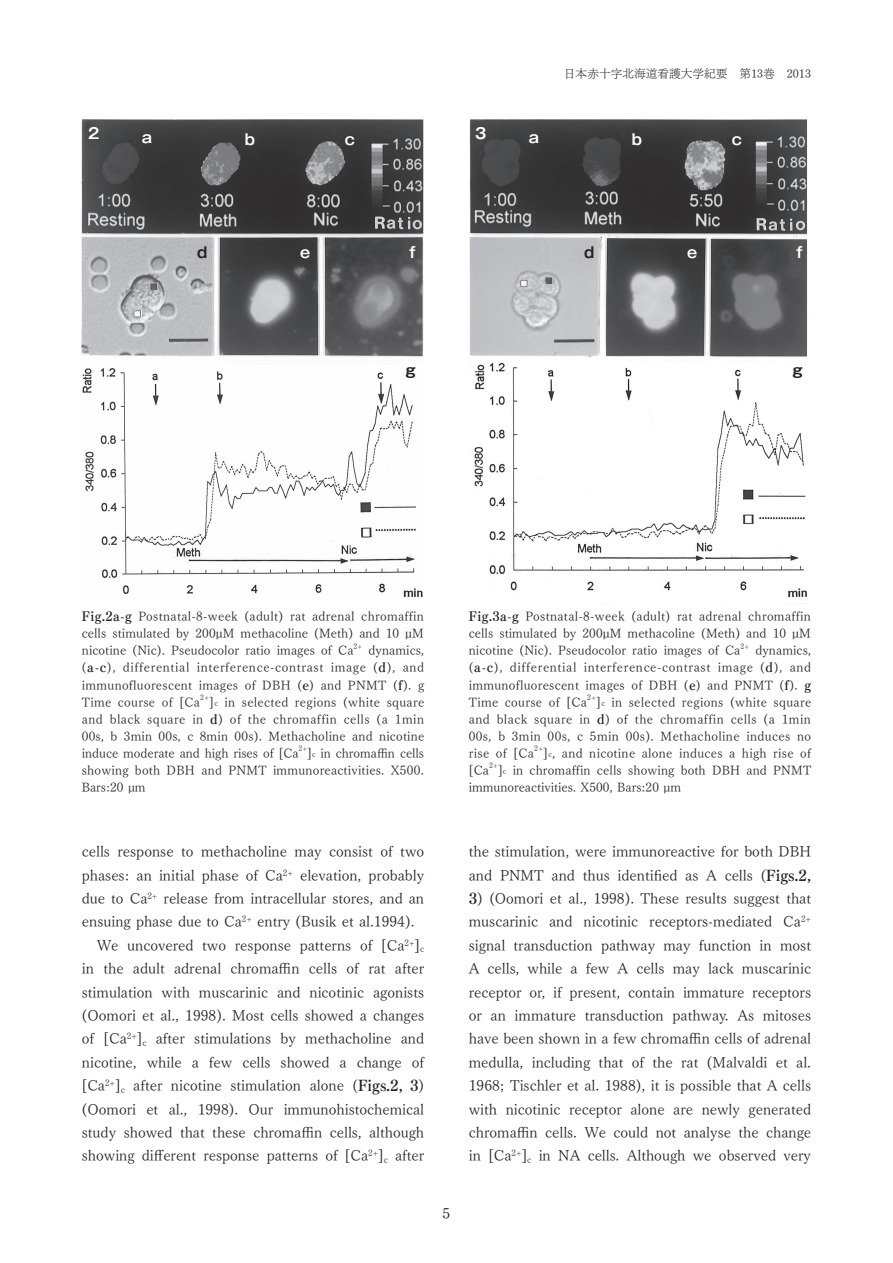
<style>
.page{position:relative;width:893px;height:1263px;background:#fff}
.page>*{position:absolute;margin:0;border:0;box-sizing:border-box;transform-origin:0 0}
.t1{font:14.85px/23.4px "Tsuku Min Pr 5 L";color:#231f20}
.t2{font:700 14.85px "Gothic MB101 Pro De";color:#fff}
.t3{font:700 14.85px "Gothic MB101 Pro De";color:#231f20}
.t4{font:12.75px/17px "Tsuku Min Pr 5 L";letter-spacing:.02em;color:#231f20;text-align:justify}
.t5{font:11.7px "Tsuku Min Pr 5 L";color:#231f20}
.t6{font:7.5px "Tsuku Min Pr 5 L";color:#231f20}
.s1{font-family:"Tsuku Min Pro B"}
.s2{font-size:7.5px}
</style>
<div class="page">
<img style="left:469px;top:119px;width:339px;height:485px">
<img style="left:81px;top:119px;width:343px;height:479px">
<p class="t5" style="left:564px;top:63px;width:249px">日本赤十字北海道看護大学紀要　第13巻　2013</p>
<p class="t2" style="left:88px;top:121px;width:13px">2</p>
<p class="t2" style="left:142px;top:125px;width:12px">a</p>
<p class="t2" style="left:245px;top:127px;width:12px">b</p>
<p class="t2" style="left:345px;top:127px;width:12px">c</p>
<p class="t2" style="left:475px;top:121px;width:13px">3</p>
<p class="t2" style="left:529px;top:125px;width:12px">a</p>
<p class="t2" style="left:632px;top:127px;width:12px">b</p>
<p class="t2" style="left:732px;top:127px;width:12px">c</p>
<p class="t3" style="left:197px;top:240px;width:12px">d</p>
<p class="t2" style="left:300px;top:240px;width:12px">e</p>
<p class="t2" style="left:409px;top:240px;width:8px">f</p>
<p class="t3" style="left:584px;top:240px;width:12px">d</p>
<p class="t2" style="left:687px;top:240px;width:12px">e</p>
<p class="t2" style="left:796px;top:240px;width:8px">f</p>
<p class="t3" style="left:405px;top:358px;width:12px">g</p>
<p class="t3" style="left:792px;top:358px;width:12px">g</p>
<p class="t4" style="left:82px;top:607px;width:344px"><span class="s1">Fig.2a-g</span> Postnatal-8-week (adult) rat adrenal chromaffin cells stimulated by 200µM methacoline (Meth) and 10 µM nicotine (Nic). Pseudocolor ratio images of Ca</p>
<p class="t6" style="left:354px;top:640px;width:10px">2+</p>
<p class="t4" style="left:82px;top:641px;width:344px;text-indent:287px">dynamics, (<span class="s1">a-c</span>), differential interference-contrast image (<span class="s1">d</span>), and immunofluorescent images of DBH (<span class="s1">e</span>) and PNMT (<span class="s1">f</span>). g Time course of [Ca</p>
<p class="t6" style="left:200px;top:691px;width:10px">2+</p>
<p class="t4" style="left:82px;top:692px;width:344px;text-indent:127px">]<span class="s2">c</span> in selected regions (white square and black square in <span class="s1">d</span>) of the chromaffin cells (a 1min 00s, b 3min 00s, c 8min 00s). Methacholine and nicotine induce moderate and high rises of [Ca</p>
<p class="t6" style="left:299px;top:742px;width:10px">2+</p>
<p class="t4" style="left:82px;top:743px;width:344px;text-indent:225px">]<span class="s2">c</span> in chromaffin cells showing both DBH and PNMT immunoreactivities. X500.<br>Bars:20 µm</p>
<p class="t4" style="left:469px;top:607px;width:344px"><span class="s1">Fig.3a-g</span> Postnatal-8-week (adult) rat adrenal chromaffin cells stimulated by 200µM methacoline (Meth) and 10 µM nicotine (Nic). Pseudocolor ratio images of Ca</p>
<p class="t6" style="left:741px;top:640px;width:10px">2+</p>
<p class="t4" style="left:469px;top:641px;width:344px;text-indent:287px">dynamics, (<span class="s1">a-c</span>), differential interference-contrast image (<span class="s1">d</span>), and immunofluorescent images of DBH (<span class="s1">e</span>) and PNMT (<span class="s1">f</span>). <span class="s1">g </span>Time course of [Ca</p>
<p class="t6" style="left:587px;top:691px;width:10px">2+</p>
<p class="t4" style="left:469px;top:692px;width:344px;text-indent:127px">]<span class="s2">c</span> in selected regions (white square and black square in <span class="s1">d</span>) of the chromaffin cells (a 1min 00s, b 3min 00s, c 5min 00s). Methacholine induces no rise of [Ca</p>
<p class="t6" style="left:534px;top:742px;width:10px">2+</p>
<p class="t4" style="left:543px;top:743px;width:269px">]<span class="s2">c</span>, and nicotine alone induces a high rise of</p>
<p class="t4" style="left:469px;top:760px;width:22px">[Ca</p>
<p class="t6" style="left:489px;top:759px;width:10px">2+</p>
<p class="t4" style="left:469px;top:760px;width:344px;text-indent:29px">]<span class="s2">c</span> in chromaffin cells showing both DBH and PNMT immunoreactivities. X500, Bars:20 µm</p>
<p class="t1" style="left:82px;top:838px;width:344px">cells response to methacholine may consist of two phases: an initial phase of Ca<sup>2+</sup> elevation, probably due to Ca<sup>2+</sup> release from intracellular stores, and an ensuing phase due to Ca<sup>2+</sup> entry (Busik et al.1994).　We uncovered two response patterns of [Ca<sup>2+</sup>]<sub>c </sub>in the adult adrenal chromaffin cells of rat after stimulation with muscarinic and nicotinic agonists (Oomori et al., 1998). Most cells showed a changes of [Ca<sup>2+</sup>]<sub>c</sub> after stimulations by methacholine and nicotine, while a few cells showed a change of [Ca<sup>2+</sup>]<sub>c</sub> after nicotine stimulation alone (<span class="s1">Figs.2, 3</span>) (Oomori et al., 1998). Our immunohistochemical study showed that these chromaffin cells, although showing different response patterns of [Ca<sup>2+</sup>]<sub>c</sub> after</p>
<p class="t1" style="left:469px;top:838px;width:344px">the stimulation, were immunoreactive for both DBH and PNMT and thus identified as A cells (<span class="s1">Figs.2,</span></p>
<p class="t1" style="left:469px;top:885px;width:344px;text-align:justify"><span class="s1">3</span>) (Oomori et al., 1998). These results suggest that muscarinic and nicotinic receptors-mediated Ca<sup>2+ </sup>signal transduction pathway may function in most A cells, while a few A cells may lack muscarinic receptor or, if present, contain immature receptors or an immature transduction pathway. As mitoses have been shown in a few chromaffin cells of adrenal medulla, including that of the rat (Malvaldi et al.<br>1968; Tischler et al. 1988), it is possible that A cells with nicotinic receptor alone are newly generated chromaffin cells. We could not analyse the change in [Ca<sup>2+</sup>]<sub>c</sub> in NA cells. Although we observed very</p>
</div>
